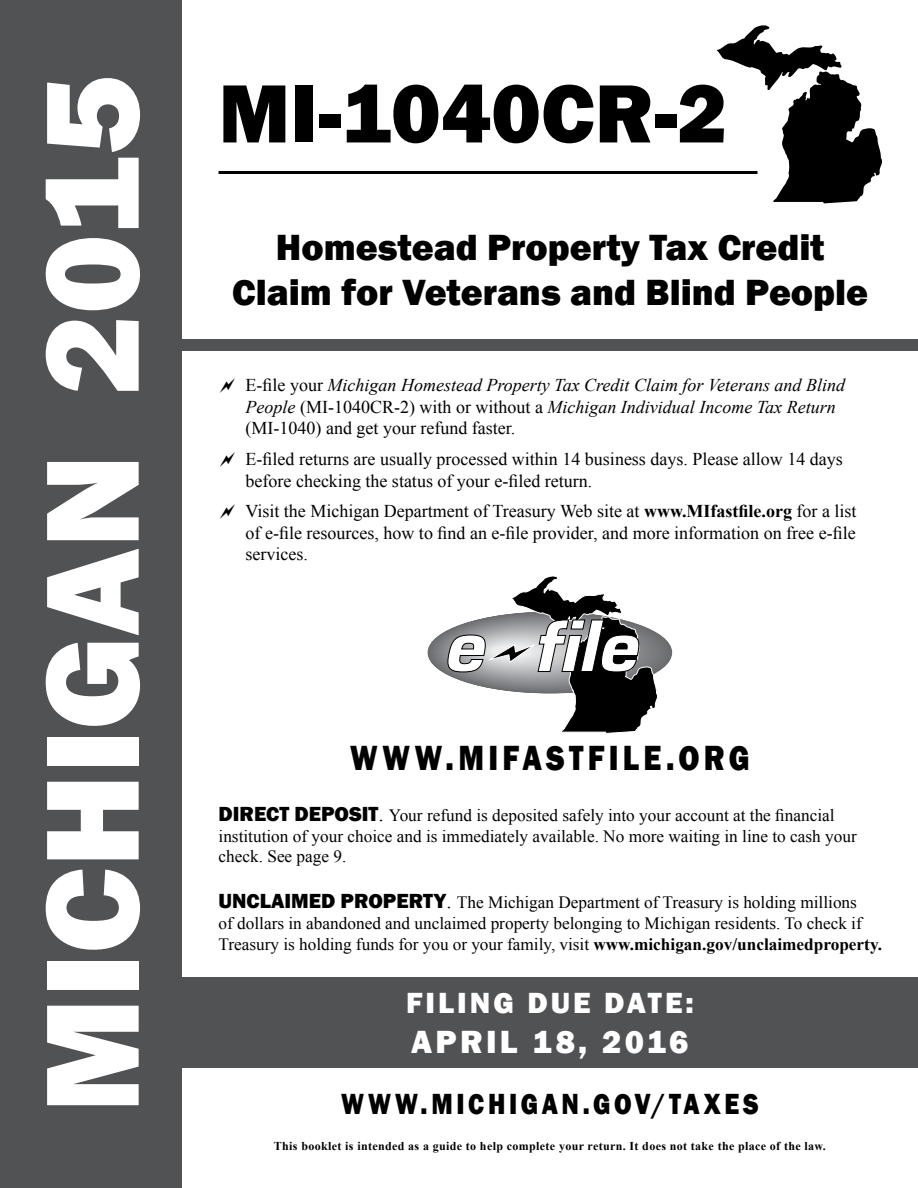
<style>
.page{position:relative;width:918px;height:1188px;background:#fff}
.page>*{position:absolute;margin:0;border:0;box-sizing:border-box;transform-origin:0 0}
.t1{font:800 137.4px "Franklin Gothic";color:#fff}
.t2{font:800 85.5px "Franklin Gothic";color:#000}
.t3{font:800 37.5px/45px "Franklin Gothic";color:#000;text-align:center}
.t4{font:800 36px "Franklin Gothic";letter-spacing:.14em;color:#000;scale:.85 1}
.t5{font:800 33px "Franklin Gothic";letter-spacing:.1em;color:#fff}
.t6{font:800 30px "Franklin Gothic";letter-spacing:.14em;color:#000;scale:.85 1}
.t7{font:800 30px "Franklin Gothic";letter-spacing:.1em;color:#fff}
.t8{font:18px/21.6px "Times New Roman";color:#000}
.t9{font:italic 18px/21.6px "Times New Roman";color:#000}
.t10{font:17.25px/20.7px "Times New Roman";color:#000}
.t11{font:700 12px "Times New Roman";letter-spacing:.03em;color:#000}
.s1{font-style:normal}
.s2{font-weight:700}
.s3{font-family:"Franklin Gothic";font-weight:800;font-size:21px}
.s4{font-size:21px}
</style>
<div class="page">
<div style="left:0;top:340px;width:918px;height:11px;background:#515254"></div>
<div style="left:0;top:977px;width:918px;height:90px;background:#515254"></div>
<div style="left:0;top:0;width:182px;height:1188px;background:#515254"></div>
<svg style="left:445px;top:576px;width:215px;height:158px"></svg>
<svg style="left:717px;top:25px;width:165px;height:178px"></svg>
<hr style="left:219px;top:171px;width:538px;height:3px;background:#000">
<h1 class="t1" style="left:4px;top:1113px;width:1040px;rotate:-90deg">MICHIGAN 2015</h1>
<h2 class="t2" style="left:218px;top:58px;width:510px">MI-1040CR-2</h2>
<h3 class="t3" style="left:232px;top:225px;width:637px">HOMESTEAD PROPERTY TAX CREDIT<br>CLAIM FOR VETERANS AND BLIND PEOPLE</h3>
<p class="t9" style="left:246px;top:374px;width:601px"><span class="s1">E-file your</span> Michigan Homestead Property Tax Credit Claim for Veterans and Blind<br>People <span class="s1">(MI-1040CR-2) with or without a</span> Michigan Individual Income Tax Return <span class="s1">(MI-1040) and get your refund faster.</span></p>
<p class="t8" style="left:246px;top:448px;width:599px">E-filed returns are usually processed within 14 business days. Please allow 14 days before checking the status of your e-filed return.</p>
<p class="t8" style="left:246px;top:500px;width:613px;text-align:justify">Visit the Michigan Department of Treasury Web site at <span class="s2">www.MIfastfile.org</span> for a list of e-file resources, how to find an e-file provider, and more information on free e-file services.</p>
<h3 class="t4" style="left:350px;top:734px;width:472px">WWW.MIFASTF ILE.ORG</h3>
<p class="t10" style="left:219px;top:804px;width:640px"><span class="s3">DIRECT DEPOSIT</span><span class="s4">.</span> Your refund is deposited safely into your account at the financial institution of your choice and is immediately available. No more waiting in line to cash your check. See page 9.</p>
<p class="t10" style="left:219px;top:892px;width:665px"><span class="s3">UNCLAIMED PROPERTY</span><span class="s4">.</span> The Michigan Department of Treasury is holding millions<br>of dollars in abandoned and unclaimed property belonging to Michigan residents. To check if<br>Treasury is holding funds for you or your family, visit <span class="s2">www.michigan.gov/unclaimedproperty.</span></p>
<h3 class="t7" style="left:406px;top:984px;width:289px">FILING DUE DATE:</h3>
<h3 class="t5" style="left:411px;top:1020px;width:279px">APRIL 18, 2016</h3>
<h3 class="t6" style="left:341px;top:1085px;width:493px">WWW.MICHIGAN.GOV/TAXES</h3>
<p class="t11" style="left:274px;top:1137px;width:553px">This booklet is intended as a guide to help complete your return. It does not take the place of the law.</p>
</div>
